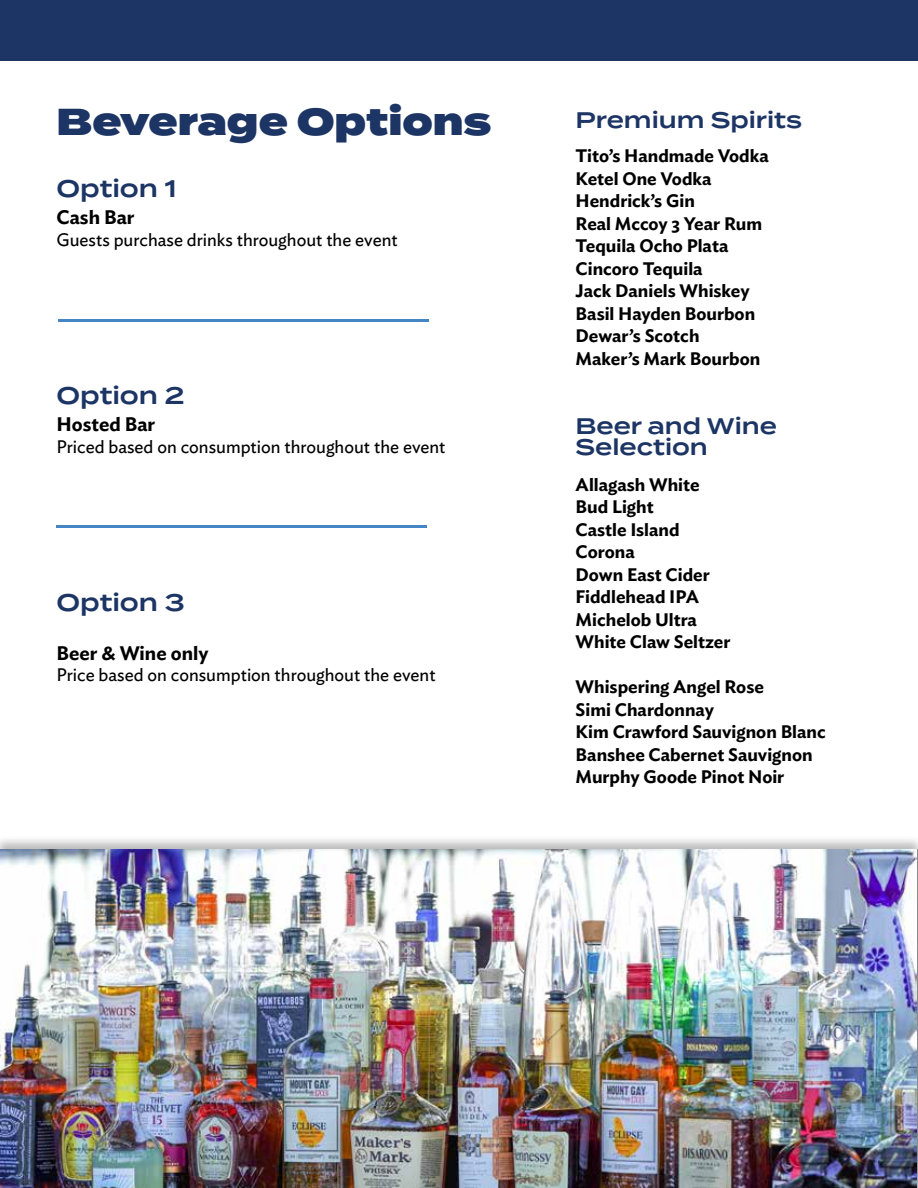
<style>
.page{position:relative;width:918px;height:1188px;background:#fff}
.page>*{position:absolute;margin:0;border:0;box-sizing:border-box;transform-origin:0 0}
.t1{font:900 37.5px "Termina";color:#1c3564}
.t2{font:600 24px "Termina";color:#1c3564}
.t3{font:600 22.5px/21px "Termina";color:#1c3564}
.t4{font:600 19.5px "Ideal Sans";color:#000}
.t5{font:600 18px/22.5px "Ideal Sans";color:#000}
.t6{font:18px "Ideal Sans";color:#000}
</style>
<div class="page">
<div style="left:0;top:835px;width:918px;height:353px;background:#000;opacity:.27"></div>
<img style="left:0;top:850px;width:917px;height:338px">
<div style="left:0;top:1px;width:918px;height:60px;background:#1c3564"></div>
<hr style="left:58px;top:319px;width:371px;height:3px;background:#4385c5">
<hr style="left:57px;top:525px;width:370px;height:3px;background:#4385c5">
<h1 class="t1" style="left:57px;top:94px;width:436px">Beverage Options</h1>
<h2 class="t2" style="left:57px;top:171px;width:121px">Option 1</h2>
<p class="t4" style="left:57px;top:202px;width:80px">Cash Bar</p>
<p class="t6" style="left:57px;top:226px;width:343px">Guests purchase drinks throughout the event</p>
<h2 class="t2" style="left:57px;top:378px;width:129px">Option 2</h2>
<p class="t4" style="left:57px;top:409px;width:100px">Hosted Bar</p>
<p class="t6" style="left:57px;top:433px;width:390px">Priced based on consumption throughout the event</p>
<h2 class="t2" style="left:57px;top:585px;width:130px">Option 3</h2>
<p class="t4" style="left:57px;top:637px;width:153px">Beer &amp; Wine only</p>
<p class="t6" style="left:57px;top:661px;width:381px">Price based on consumption throughout the event</p>
<p class="t3" style="left:576px;top:109px;width:228px">Premium Spirits</p>
<p class="t5" style="left:576px;top:144px;width:195px">Tito’s Handmade Vodka<br>Ketel One Vodka<br>Hendrick’s Gin<br>Real Mccoy 3 Year Rum<br>Tequila Ocho Plata<br>Cincoro Tequila<br>Jack Daniels Whiskey<br>Basil Hayden Bourbon<br>Dewar’s Scotch<br>Maker’s Mark Bourbon</p>
<p class="t3" style="left:576px;top:415px;width:203px">Beer and Wine<br>Selection</p>
<p class="t5" style="left:576px;top:472px;width:156px">Allagash White<br>Bud Light<br>Castle Island<br>Corona<br>Down East Cider<br>Fiddlehead IPA<br>Michelob Ultra<br>White Claw Seltzer</p>
<p class="t5" style="left:576px;top:675px;width:252px">Whispering Angel Rose<br>Simi Chardonnay<br>Kim Crawford Sauvignon Blanc<br>Banshee Cabernet Sauvignon<br>Murphy Goode Pinot Noir</p>
</div>
